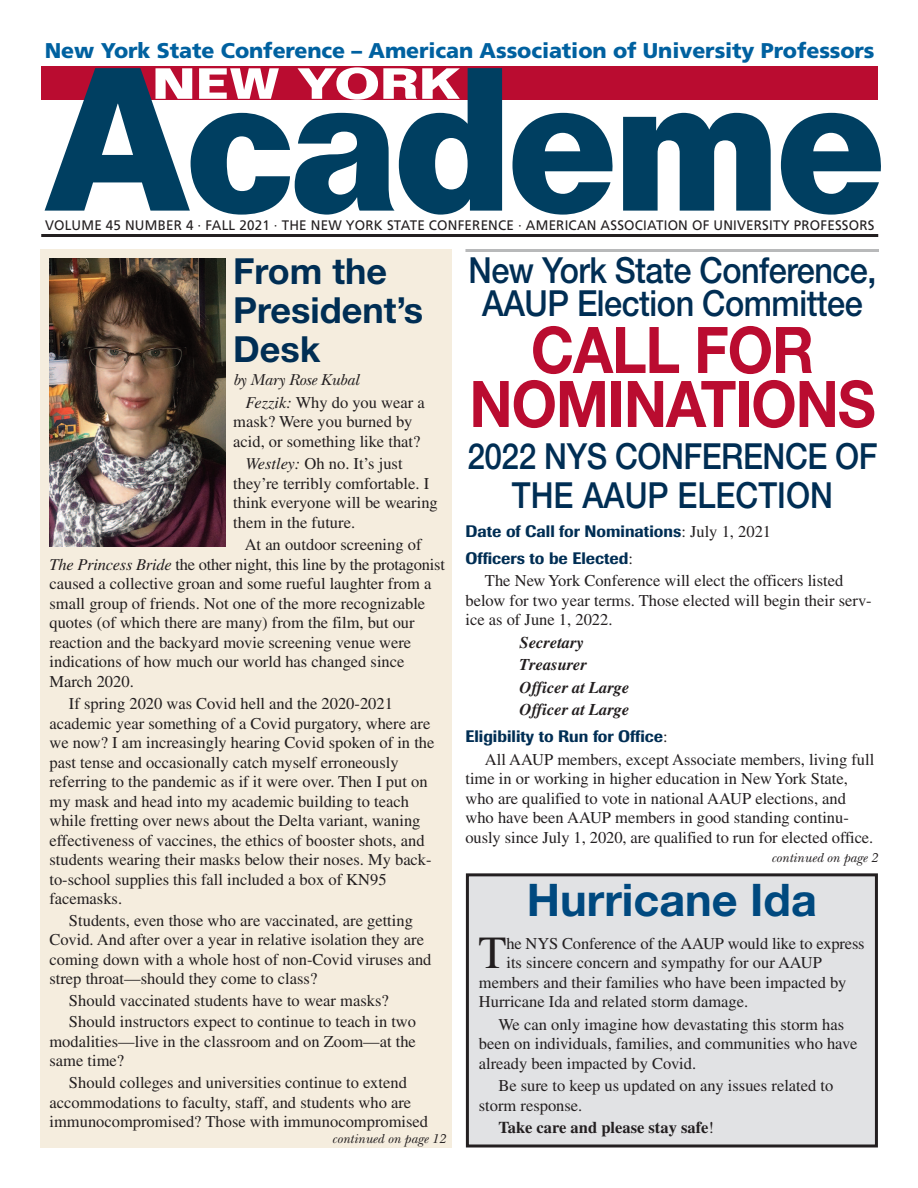
<style>
.page{position:relative;width:918px;height:1188px;background:#fff}
.page>*{position:absolute;margin:0;border:0;box-sizing:border-box;transform-origin:0 0}
.t1{font:700 199.5px "Folio";letter-spacing:-.03em;color:#003f61;scale:.9 1}
.t2{font:700 64.35px/54px "Helvetica Neue";letter-spacing:-.02em;color:#ba0c30;text-align:center;scale:.91 1}
.t3{font:45.9px "Times";color:#231f20}
.t4{font:700 45px "Helvetica Neue";color:#00497f}
.t5{font:700 42.75px "Folio";color:#fff;scale:1.2 1}
.t6{font:500 36px/33px "Helvetica Neue";letter-spacing:-.015em;color:#002e54;text-align:center;scale:.9 1}
.t7{font:500 36px/39px "Helvetica Neue";letter-spacing:-.015em;color:#002e54;text-align:center;scale:.88 1}
.t8{font:700 36px/39px "Helvetica Neue";color:#002e54}
.t9{font:900 21.3px "Frutiger";letter-spacing:-.005em;color:#0061a0}
.t10{font:16.5px/19.5px "Times";color:#231f20}
.t11{font:500 16.5px/27px "Imago";color:#002e54}
.t12{font:italic 700 16.5px/22.5px "Times";color:#231f20}
.t13{font:700 16.5px "Times";color:#231f20}
.t14{font:italic 16.5px "New Baskerville";letter-spacing:-.015em;color:#231f20}
.t15{font:13.8px "Frutiger";letter-spacing:.015em;color:#231f20}
.t16{font:italic 13.5px "New Baskerville";color:#231f20}
.s1{font-style:italic}
.s2{font-family:"Times";font-weight:400;color:#231f20}
.s3{font-weight:400}
</style>
<div class="page">
<div style="left:469px;top:876px;width:406px;height:268px;background:#e1e2e4"></div>
<div style="left:466px;top:873px;width:412px;height:275px;border:3px solid #231f20"></div>
<div style="left:40px;top:249px;width:412px;height:899px;background:#f5edde"></div>
<hr style="left:41px;top:234px;width:837px;height:3px;background:#231f20">
<div style="left:41px;top:67px;width:837px;height:33px;background:#ba0c30"></div>
<img style="left:49px;top:258px;width:177px;height:288px">
<hr style="left:465px;top:249px;width:414px;height:3px;background:#b8b9ba">
<p class="t9" style="left:45px;top:42px;width:831px">New York State Conference – American Association of University Professors</p>
<h1 class="t1" style="left:42px;top:68px;width:939px">Academe</h1>
<h3 class="t5" style="left:152px;top:68px;width:258px">NEW YORK</h3>
<p class="t15" style="left:45px;top:219px;width:831px">VOLUME 45 NUMBER 4 · FALL 2021 · THE NEW YORK STATE CONFERENCE · AMERICAN ASSOCIATION OF UNIVERSITY PROFESSORS</p>
<h3 class="t8" style="left:233px;top:255px;width:192px">From the<br>President’s<br>Desk</h3>
<h3 class="t6" style="left:469px;top:257px;width:455px">New York State Conference,<br>AAUP Election Committee</h3>
<h2 class="t2" style="left:469px;top:329px;width:448px">CALL FOR<br>NOMINATIONS</h2>
<h3 class="t7" style="left:467px;top:440px;width:468px">2022 NYS CONFERENCE OF<br>THE AAUP ELECTION</h3>
<p class="t14" style="left:233px;top:374px;width:127px">by Mary Rose Kubal</p>
<p class="t10" style="left:233px;top:394px;width:193px;text-indent:12px"><span class="s1">Fezzik:</span> Why do you wear a mask? Were you burned by acid, or something like that?</p>
<p class="t10" style="left:233px;top:455px;width:206px;text-indent:12px"><span class="s1">Westley:</span> Oh no. It’s just they’re terribly comfortable. I think everyone will be wearing them in the future.</p>
<p class="t10" style="left:49px;top:536px;width:397px;text-indent:195px">At an outdoor screening of <span class="s1">The Princess Bride</span> the other night, this line by the protagonist caused a collective groan and some rueful laughter from a small group of friends. Not one of the more recognizable quotes (of which there are many) from the film, but our reaction and the backyard movie screening venue were indications of how much our world has changed since March 2020.</p>
<p class="t10" style="left:49px;top:695px;width:387px;text-indent:20px">If spring 2020 was Covid hell and the 2020-2021 academic year something of a Covid purgatory, where are we now? I am increasingly hearing Covid spoken of in the past tense and occasionally catch myself erroneously referring to the pandemic as if it were over. Then I put on my mask and head into my academic building to teach while fretting over news about the Delta variant, waning effectiveness of vaccines, the ethics of booster shots, and students wearing their masks below their noses. My back&shy;to-school supplies this fall included a box of KN95 facemasks.</p>
<p class="t10" style="left:49px;top:912px;width:384px;text-indent:19px">Students, even those who are vaccinated, are getting Covid. And after over a year in relative isolation they are coming down with a whole host of non-Covid viruses and strep throat—should they come to class?</p>
<p class="t10" style="left:69px;top:991px;width:348px;line-height:21.6px">Should vaccinated students have to wear masks?<br>Should instructors expect to continue to teach in two</p>
<p class="t10" style="left:49px;top:1033px;width:368px">modalities—live in the classroom and on Zoom—at the same time?</p>
<p class="t10" style="left:49px;top:1075px;width:380px;text-indent:19px">Should colleges and universities continue to extend accommodations to faculty, staff, and students who are immunocompromised? Those with immunocompromised</p>
<p class="t11" style="left:465px;top:519px;width:307px">Date of Call for Nominations<span class="s2">: July 1, 2021<br></span>Officers to be Elected<span class="s2">:</span></p>
<p class="t10" style="left:465px;top:573px;width:408px;text-indent:20px">The New York Conference will elect the officers listed below for two year terms. Those elected will begin their serv&shy;ice as of June 1, 2022.</p>
<p class="t12" style="left:519px;top:631px;width:111px">Secretary<br>Treasurer<br>Officer at Large<br>Officer at Large</p>
<p class="t11" style="left:465px;top:725px;width:204px">Eligibility to Run for Office<span class="s2">:</span></p>
<p class="t10" style="left:465px;top:751px;width:410px;text-indent:20px">All AAUP members, except Associate members, living full time in or working in higher education in New York State, who are qualified to vote in national AAUP elections, and who have been AAUP members in good standing continu&shy;ously since July 1, 2020, are qualified to run for elected office.</p>
<p class="t16" style="left:771px;top:853px;width:108px">continued on page 2</p>
<h3 class="t4" style="left:527px;top:884px;width:291px">Hurricane Ida</h3>
<h3 class="t3" style="left:478px;top:937px;width:30px">T</h3>
<p class="t10" style="left:506px;top:935px;width:360px">he NYS Conference of the AAUP would like to express</p>
<p class="t10" style="left:506px;top:955px;width:317px">its sincere concern and sympathy for our AAUP</p>
<p class="t10" style="left:479px;top:974px;width:369px">members and their families who have been impacted by</p>
<p class="t10" style="left:479px;top:994px;width:271px">Hurricane Ida and related storm damage.</p>
<p class="t10" style="left:479px;top:1016px;width:380px;text-indent:20px">We can only imagine how devastating this storm has been on individuals, families, and communities who have already been impacted by Covid.</p>
<p class="t10" style="left:479px;top:1078px;width:356px;text-indent:20px">Be sure to keep us updated on any issues related to storm response.</p>
<p class="t13" style="left:498px;top:1122px;width:217px">Take care and please stay safe<span class="s3">!</span></p>
<p class="t16" style="left:332px;top:1134px;width:115px">continued on page 12</p>
</div>
